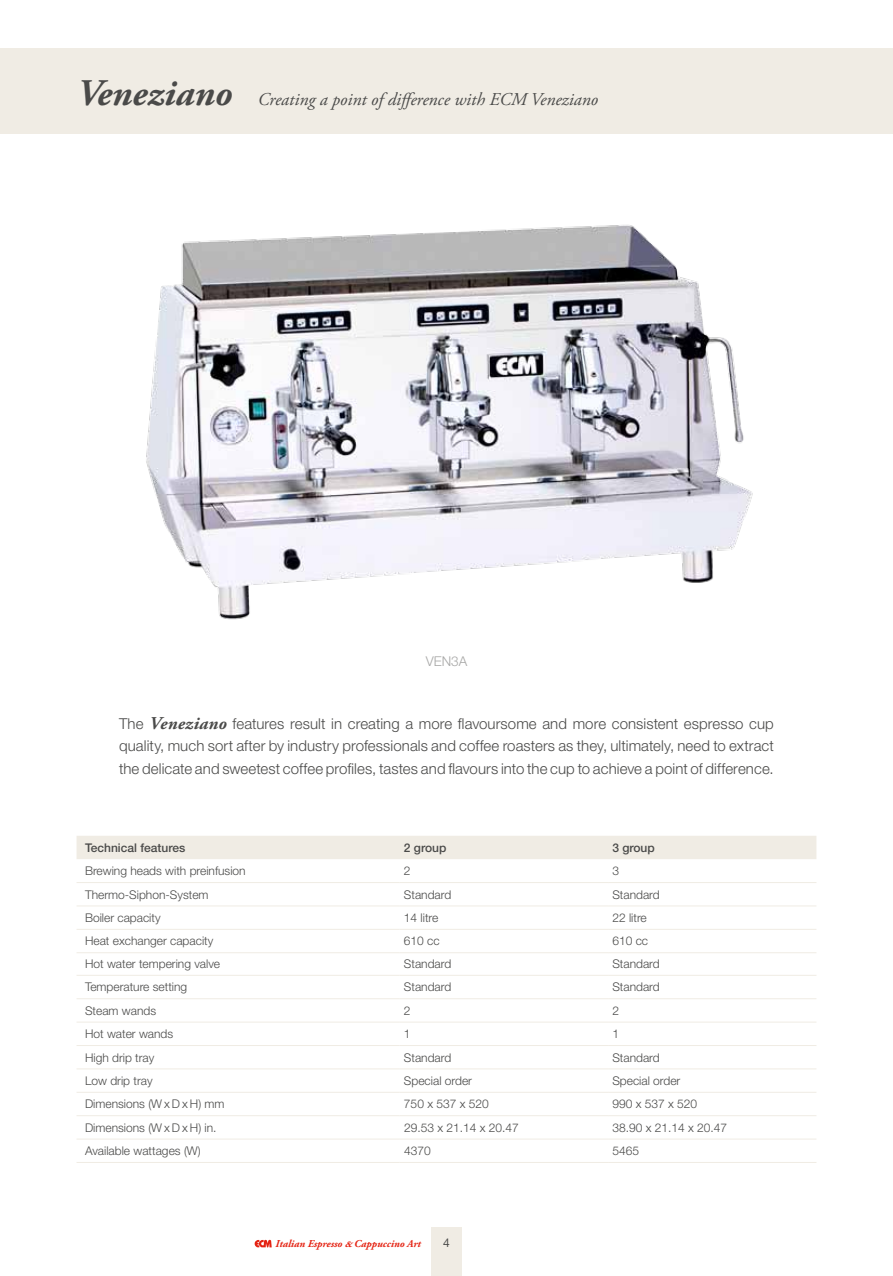
<style>
.page{position:relative;width:893px;height:1276px;background:#fff}
.page>*{position:absolute;margin:0;border:0;box-sizing:border-box;transform-origin:0 0}
.t1{font:italic 18px "Adobe Garamond Pro";color:#4a4a49}
.t2{font:300 15px/22.5px "Helvetica Neue LT Std";letter-spacing:.005em;color:#4a4a49;text-align:justify}
.t3{font:300 13.5px "Helvetica Neue LT Std";color:#a8a8a7}
.t4{font:300 12px "Helvetica Neue LT Std";color:#4a4a49}
.t5{font:500 12px "Helvetica Neue LT Std";color:#4a4a49}
.t6{font:12px "Helvetica Neue LT Std";color:#4a4a49}
.t7{font:italic 700 10.5px "Adobe Garamond Pro";color:#e42313}
.s1{font-weight:700;font-size:37.5px}
.s2{font-family:"Adobe Garamond Pro";font-weight:700;font-style:italic;font-size:18px}
.s3{font-size:9px}
</style>
<div class="page">
<div style="left:77px;top:836px;width:739px;height:23px;background:#f0ece4"></div>
<hr style="left:77px;top:882px;width:323px;height:1px;background:#f0ece4">
<hr style="left:400px;top:882px;width:208px;height:1px;background:#f0ece4">
<hr style="left:608px;top:882px;width:208px;height:1px;background:#f0ece4">
<hr style="left:77px;top:905px;width:323px;height:1px;background:#f0ece4">
<hr style="left:400px;top:905px;width:208px;height:1px;background:#f0ece4">
<hr style="left:608px;top:905px;width:208px;height:1px;background:#f0ece4">
<hr style="left:77px;top:929px;width:323px;height:1px;background:#f0ece4">
<hr style="left:400px;top:929px;width:208px;height:1px;background:#f0ece4">
<hr style="left:608px;top:929px;width:208px;height:1px;background:#f0ece4">
<hr style="left:77px;top:952px;width:323px;height:1px;background:#f0ece4">
<hr style="left:400px;top:952px;width:208px;height:1px;background:#f0ece4">
<hr style="left:608px;top:952px;width:208px;height:1px;background:#f0ece4">
<hr style="left:77px;top:975px;width:323px;height:1px;background:#f0ece4">
<hr style="left:400px;top:975px;width:208px;height:1px;background:#f0ece4">
<hr style="left:608px;top:975px;width:208px;height:1px;background:#f0ece4">
<hr style="left:77px;top:998px;width:323px;height:1px;background:#f0ece4">
<hr style="left:400px;top:998px;width:208px;height:1px;background:#f0ece4">
<hr style="left:608px;top:998px;width:208px;height:1px;background:#f0ece4">
<hr style="left:77px;top:1021px;width:323px;height:1px;background:#f0ece4">
<hr style="left:400px;top:1021px;width:208px;height:1px;background:#f0ece4">
<hr style="left:608px;top:1021px;width:208px;height:1px;background:#f0ece4">
<hr style="left:77px;top:1045px;width:323px;height:1px;background:#f0ece4">
<hr style="left:400px;top:1045px;width:208px;height:1px;background:#f0ece4">
<hr style="left:608px;top:1045px;width:208px;height:1px;background:#f0ece4">
<hr style="left:77px;top:1068px;width:323px;height:1px;background:#f0ece4">
<hr style="left:400px;top:1068px;width:208px;height:1px;background:#f0ece4">
<hr style="left:608px;top:1068px;width:208px;height:1px;background:#f0ece4">
<hr style="left:77px;top:1092px;width:323px;height:1px;background:#f0ece4">
<hr style="left:400px;top:1092px;width:208px;height:1px;background:#f0ece4">
<hr style="left:608px;top:1092px;width:208px;height:1px;background:#f0ece4">
<hr style="left:77px;top:1115px;width:323px;height:1px;background:#f0ece4">
<hr style="left:400px;top:1115px;width:208px;height:1px;background:#f0ece4">
<hr style="left:608px;top:1115px;width:208px;height:1px;background:#f0ece4">
<hr style="left:77px;top:1138px;width:323px;height:1px;background:#f0ece4">
<hr style="left:400px;top:1138px;width:208px;height:1px;background:#f0ece4">
<hr style="left:608px;top:1138px;width:208px;height:1px;background:#f0ece4">
<hr style="left:77px;top:1162px;width:323px;height:1px;background:#f0ece4">
<hr style="left:400px;top:1162px;width:208px;height:1px;background:#f0ece4">
<hr style="left:608px;top:1162px;width:208px;height:1px;background:#f0ece4">
<div style="left:0;top:49px;width:893px;height:85px;background:#f0ece4"></div>
<img style="left:146px;top:225px;width:607px;height:395px">
<div style="left:431px;top:1227px;width:30px;height:49px;background:#f0ece4"></div>
<svg style="left:255px;top:1239px;width:17px;height:8px"></svg>
<h1 class="t1" style="left:77px;top:89px;width:523px"><span class="s1">Veneziano</span> Creating a point of difference with ECM Veneziano</h1>
<p class="t3" style="left:426px;top:652px;width:43px">VEN3A</p>
<p class="t2" style="left:119px;top:712px;width:656px">The <span class="s2">Veneziano</span> features result in creating a more flavoursome and more consistent espresso cup quality, much sort after by industry professionals and coffee roasters as they, ultimately, need to extract the delicate and sweetest coffee profiles, tastes and flavours into the cup to achieve a point of difference.</p>
<p class="t5" style="left:85px;top:840px;width:102px">Technical features</p>
<p class="t5" style="left:404px;top:840px;width:44px">2 group</p>
<p class="t5" style="left:612px;top:840px;width:44px">3 group</p>
<p class="t4" style="left:85px;top:863px;width:162px">Brewing heads with preinfusion</p>
<p class="t4" style="left:404px;top:863px;width:8px">2</p>
<p class="t4" style="left:612px;top:863px;width:8px">3</p>
<p class="t4" style="left:85px;top:887px;width:125px">Thermo-Siphon-System</p>
<p class="t4" style="left:404px;top:887px;width:49px">Standard</p>
<p class="t4" style="left:612px;top:887px;width:49px">Standard</p>
<p class="t4" style="left:85px;top:910px;width:77px">Boiler capacity</p>
<p class="t4" style="left:404px;top:910px;width:36px">14 litre</p>
<p class="t4" style="left:612px;top:910px;width:36px">22 litre</p>
<p class="t4" style="left:85px;top:933px;width:130px">Heat exchanger capacity</p>
<p class="t4" style="left:404px;top:933px;width:37px">610 cc</p>
<p class="t4" style="left:612px;top:933px;width:37px">610 cc</p>
<p class="t4" style="left:85px;top:956px;width:137px">Hot water tempering valve</p>
<p class="t4" style="left:404px;top:956px;width:49px">Standard</p>
<p class="t4" style="left:612px;top:956px;width:49px">Standard</p>
<p class="t4" style="left:85px;top:979px;width:104px">Temperature setting</p>
<p class="t4" style="left:404px;top:979px;width:49px">Standard</p>
<p class="t4" style="left:612px;top:979px;width:49px">Standard</p>
<p class="t4" style="left:85px;top:1003px;width:73px">Steam wands</p>
<p class="t4" style="left:404px;top:1003px;width:8px">2</p>
<p class="t4" style="left:612px;top:1003px;width:8px">2</p>
<p class="t4" style="left:85px;top:1026px;width:90px">Hot water wands</p>
<p class="t4" style="left:404px;top:1026px;width:8px">1</p>
<p class="t4" style="left:612px;top:1026px;width:8px">1</p>
<p class="t4" style="left:85px;top:1050px;width:71px">High drip tray</p>
<p class="t4" style="left:404px;top:1050px;width:49px">Standard</p>
<p class="t4" style="left:612px;top:1050px;width:49px">Standard</p>
<p class="t4" style="left:85px;top:1073px;width:69px">Low drip tray</p>
<p class="t4" style="left:404px;top:1073px;width:70px">Special order</p>
<p class="t4" style="left:612px;top:1073px;width:70px">Special order</p>
<p class="t4" style="left:85px;top:1096px;width:141px">Dimensions (W x D x H) mm</p>
<p class="t4" style="left:404px;top:1096px;width:86px">750 x 537 x 520</p>
<p class="t4" style="left:612px;top:1096px;width:86px">990 x 537 x 520</p>
<p class="t4" style="left:85px;top:1120px;width:133px">Dimensions (W x D x H) in.</p>
<p class="t4" style="left:404px;top:1120px;width:116px">29.53 x 21.14 x 20.47</p>
<p class="t4" style="left:612px;top:1120px;width:116px">38.90 x 21.14 x 20.47</p>
<p class="t4" style="left:85px;top:1143px;width:117px">Available wattages (W)</p>
<p class="t4" style="left:404px;top:1143px;width:28px">4370</p>
<p class="t4" style="left:612px;top:1143px;width:28px">5465</p>
<p class="t7" style="left:276px;top:1238px;width:147px">Italian Espresso <span class="s3">&amp;</span>Cappuccino Art</p>
<p class="t6" style="left:443px;top:1235px;width:8px">4</p>
</div>
